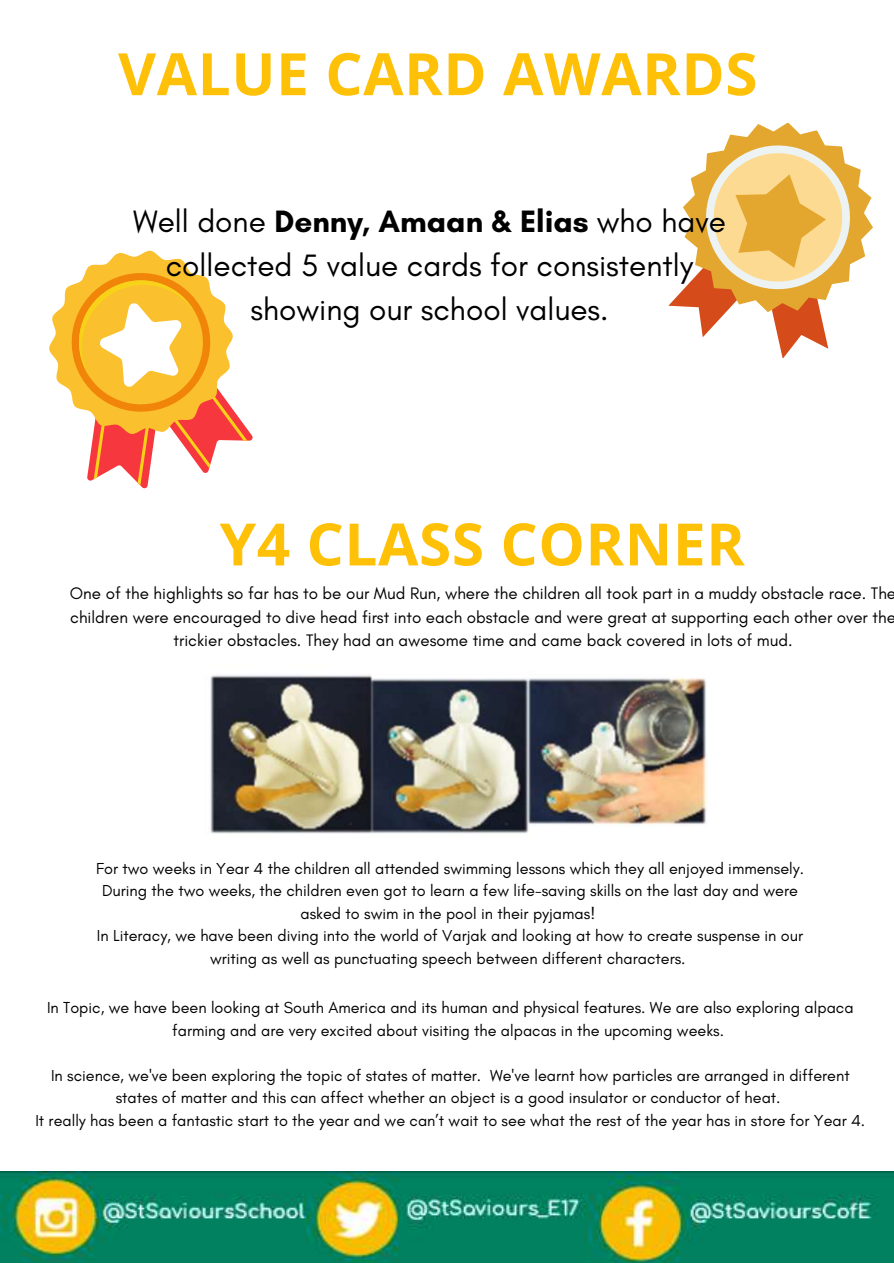
<style>
.page{position:relative;width:894px;height:1264px;background:#fff}
.page>*{position:absolute;margin:0;border:0;box-sizing:border-box;transform-origin:0 0}
.t1{font:700 58.5px "Open Sans";letter-spacing:.01em;color:#ffc107}
.t2{font:31.5px/43.8px "Glacial Indifference";color:#000;text-align:center}
.t3{font:16.95px/23.7px "Glacial Indifference";color:#000;text-align:center}
.t4{font:16.2px/22.5px "Glacial Indifference";color:#000;text-align:center}
.s1{font-weight:700}
</style>
<div class="page">
<img style="left:0;top:1171px;width:893px;height:91px">
<svg style="left:49px;top:250px;width:112px;height:130px"></svg>
<svg style="left:57px;top:258px;width:196px;height:231px"></svg>
<svg style="left:754px;top:122px;width:119px;height:114px"></svg>
<svg style="left:668px;top:129px;width:197px;height:230px"></svg>
<img style="left:210px;top:675px;width:497px;height:159px">
<h1 class="t1" style="left:118px;top:33px;width:640px">VALUE CARD AWARDS</h1>
<h2 class="t2" style="left:133px;top:199px;width:594px">Well done <span class="s1">Denny, Amaan &amp; Elias</span> who have collected 5 value cards for consistently showing our school values.</h2>
<h1 class="t1" style="left:219px;top:503px;width:526px">Y4 CLASS CORNER</h1>
<p class="t3" style="left:70px;top:581px;width:827px">One of the highlights so far has to be our Mud Run, where the children all took part in a muddy obstacle race. The children were encouraged to dive head first into each obstacle and were great at supporting each other over the trickier obstacles. They had an awesome time and came back covered in lots of mud.</p>
<p class="t4" style="left:96px;top:856px;width:709px">For two weeks in Year 4 the children all attended swimming lessons which they all enjoyed immensely.<br>During the two weeks, the children even got to learn a few life-saving skills on the last day and were asked to swim in the pool in their pyjamas!<br>In Literacy, we have been diving into the world of Varjak and looking at how to create suspense in our writing as well as punctuating speech between different characters.</p>
<p class="t4" style="left:47px;top:996px;width:807px">In Topic, we have been looking at South America and its human and physical features. We are also exploring alpaca farming and are very excited about visiting the alpacas in the upcoming weeks.</p>
<p class="t4" style="left:35px;top:1063px;width:831px">In science, we've been exploring the topic of states of matter. We've learnt how particles are arranged in different states of matter and this can affect whether an object is a good insulator or conductor of heat.<br>It really has been a fantastic start to the year and we can’t wait to see what the rest of the year has in store for Year 4.</p>
</div>
